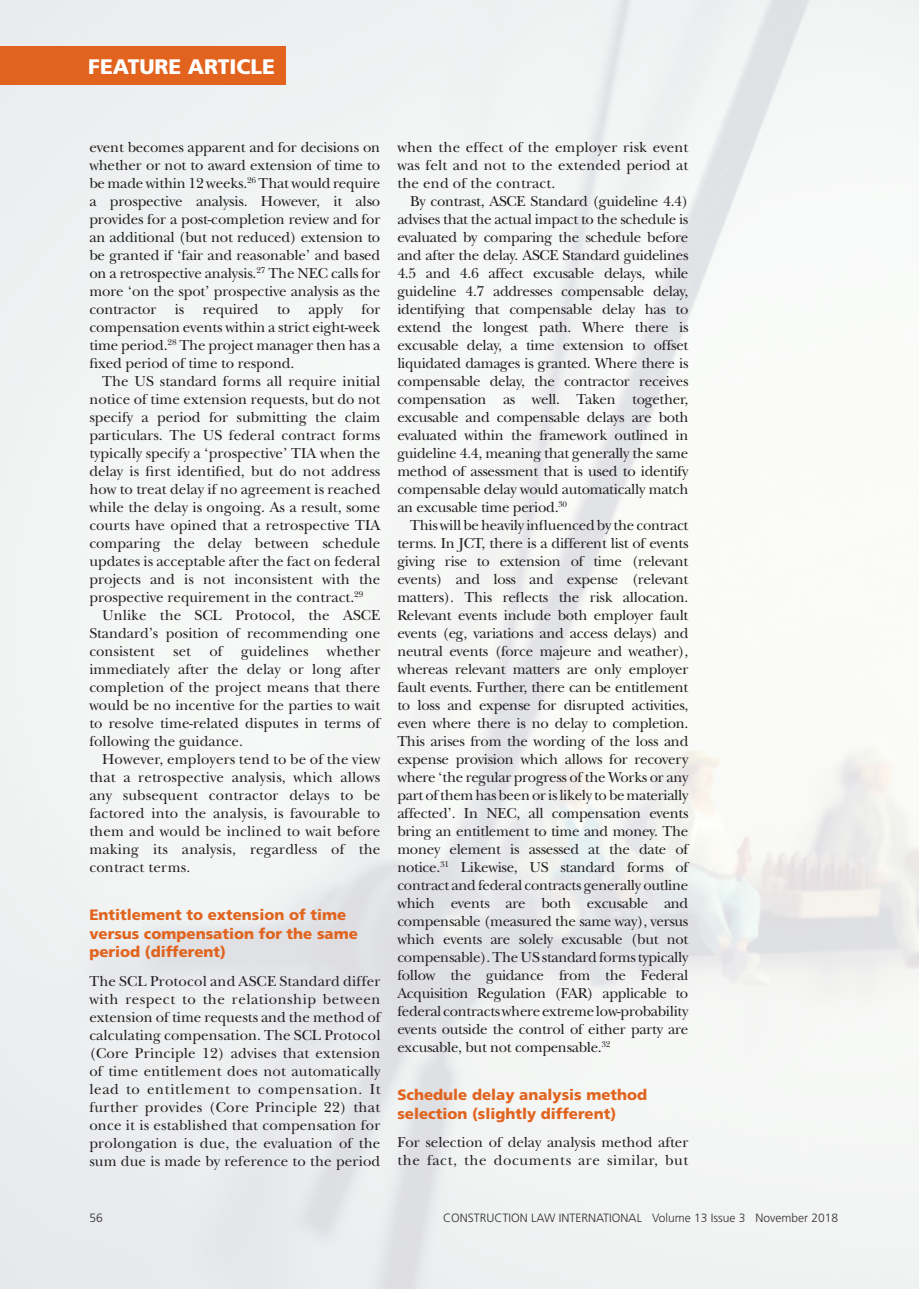
<style>
.page{position:relative;width:919px;height:1289px;background:#fff}
.page>*{position:absolute;margin:0;border:0;box-sizing:border-box;transform-origin:0 0}
.C-head{font:900 21px "Frutiger";color:#fff}
.body_copy{font:15px/18px "New Baskerville";letter-spacing:-.005em;color:#231f20;text-align:justify}
.body_copy_1st_paragr{font:15px/18px "New Baskerville";letter-spacing:.01em;color:#231f20;text-align:justify}
.C-head_-_orange{font:900 15px/18.3px "Frutiger";color:#e1631e}
.t1{font:300 12px "Frutiger";color:#231f20}
</style>
<div class="page">
<img style="left:0;top:0;width:918px;height:1288px">
<div style="left:0;top:47px;width:286px;height:38px;background:#e1631e"></div>
<p class="C-head" style="left:88px;top:54px;width:188px">FEATURE ARTICLE</p>
<p class="body_copy" style="left:89px;top:138px;width:292px">event becomes apparent and for decisions on whether or not to award extension of time to be made within 12 weeks.<sup>26</sup> That would require a prospective analysis. However, it also provides for a post-completion review and for an additional (but not reduced) extension to be granted if ‘fair and reasonable’ and based on a retrospective analysis.<sup>27</sup> The NEC calls for more ‘on the spot’ prospective analysis as the contractor is required to apply for compensation events within a strict eight-week time period.<sup>28</sup> The project manager then has a fixed period of time to respond.</p>
<p class="body_copy" style="left:89px;top:372px;width:292px;text-indent:13px">The US standard forms all require initial notice of time extension requests, but do not specify a period for submitting the claim particulars. The US federal contract forms typically specify a ‘prospective’ TIA when the delay is first identified, but do not address how to treat delay if no agreement is reached while the delay is ongoing. As a result, some courts have opined that a retrospective TIA comparing the delay between schedule updates is acceptable after the fact on federal projects and is not inconsistent with the prospective requirement in the contract.<sup>29</sup></p>
<p class="body_copy" style="left:89px;top:606px;width:292px;text-indent:13px">Unlike the SCL Protocol, the ASCE Standard’s position of recommending one consistent set of guidelines whether immediately after the delay or long after completion of the project means that there would be no incentive for the parties to wait to resolve time-related disputes in terms of following the guidance.</p>
<p class="body_copy" style="left:89px;top:750px;width:292px;text-indent:13px">However, employers tend to be of the view that a retrospective analysis, which allows any subsequent contractor delays to be factored into the analysis, is favourable to them and would be inclined to wait before making its analysis, regardless of the contract terms.</p>
<p class="C-head_-_orange" style="left:89px;top:905px;width:270px">Entitlement to extension of time versus compensation for the same period (different)</p>
<p class="body_copy_1st_paragr" style="left:89px;top:971px;width:293px">The SCL Protocol and ASCE Standard differ with respect to the relationship between extension of time requests and the method of calculating compensation. The SCL Protocol (Core Principle 12) advises that extension of time entitlement does not automatically lead to entitlement to compensation. It further provides (Core Principle 22) that once it is established that compensation for prolongation is due, the evaluation of the sum due is made by reference to the period</p>
<p class="body_copy_1st_paragr" style="left:397px;top:138px;width:292px">when the effect of the employer risk event was felt and not to the extended period at the end of the contract.</p>
<p class="body_copy" style="left:397px;top:192px;width:292px;text-indent:13px">By contrast, ASCE Standard (guideline 4.4) advises that the actual impact to the schedule is evaluated by comparing the schedule before and after the delay. ASCE Standard guidelines 4.5 and 4.6 affect excusable delays, while guideline 4.7 addresses compensable delay, identifying that compensable delay has to extend the longest path. Where there is excusable delay, a time extension to offset liquidated damages is granted. Where there is compensable delay, the contractor receives compensation as well. Taken together, excusable and compensable delays are both evaluated within the framework outlined in guideline 4.4, meaning that generally the same method of assessment that is used to identify compensable delay would automatically match an excusable time period.<sup>30</sup></p>
<p class="body_copy" style="left:397px;top:516px;width:292px;text-indent:13px">This will be heavily influenced by the contract terms. In JCT, there is a different list of events giving rise to extension of time (relevant events) and loss and expense (relevant matters). This reflects the risk allocation.<br>Relevant events include both employer fault events (eg, variations and access delays) and neutral events (force majeure and weather), whereas relevant matters are only employer fault events. Further, there can be entitlement to loss and expense for disrupted activities, even where there is no delay to completion.<br>This arises from the wording of the loss and expense provision which allows for recovery where ‘the regular progress of the Works or any part of them has been or is likely to be materially affected’. In NEC, all compensation events bring an entitlement to time and money. The money element is assessed at the date of notice.<sup>31</sup> Likewise, US standard forms of contract and federal contracts generally outline which events are both excusable and compensable (measured the same way), versus which events are solely excusable (but not compensable). The US standard forms typically follow the guidance from the Federal Acquisition Regulation (FAR) applicable to federal contracts where extreme low-probability events outside the control of either party are excusable, but not compensable.<sup>32</sup></p>
<p class="C-head_-_orange" style="left:397px;top:1085px;width:251px">Schedule delay analysis method selection (slightly different)</p>
<p class="body_copy_1st_paragr" style="left:397px;top:1133px;width:292px">For selection of delay analysis method after the fact, the documents are similar, but</p>
<p class="t1" style="left:89px;top:1210px;width:15px">56</p>
<p class="t1" style="left:443px;top:1210px;width:396px">CONSTRUCTION LAW INTERNATIONAL Volume 13 Issue 3 November 2018</p>
</div>
